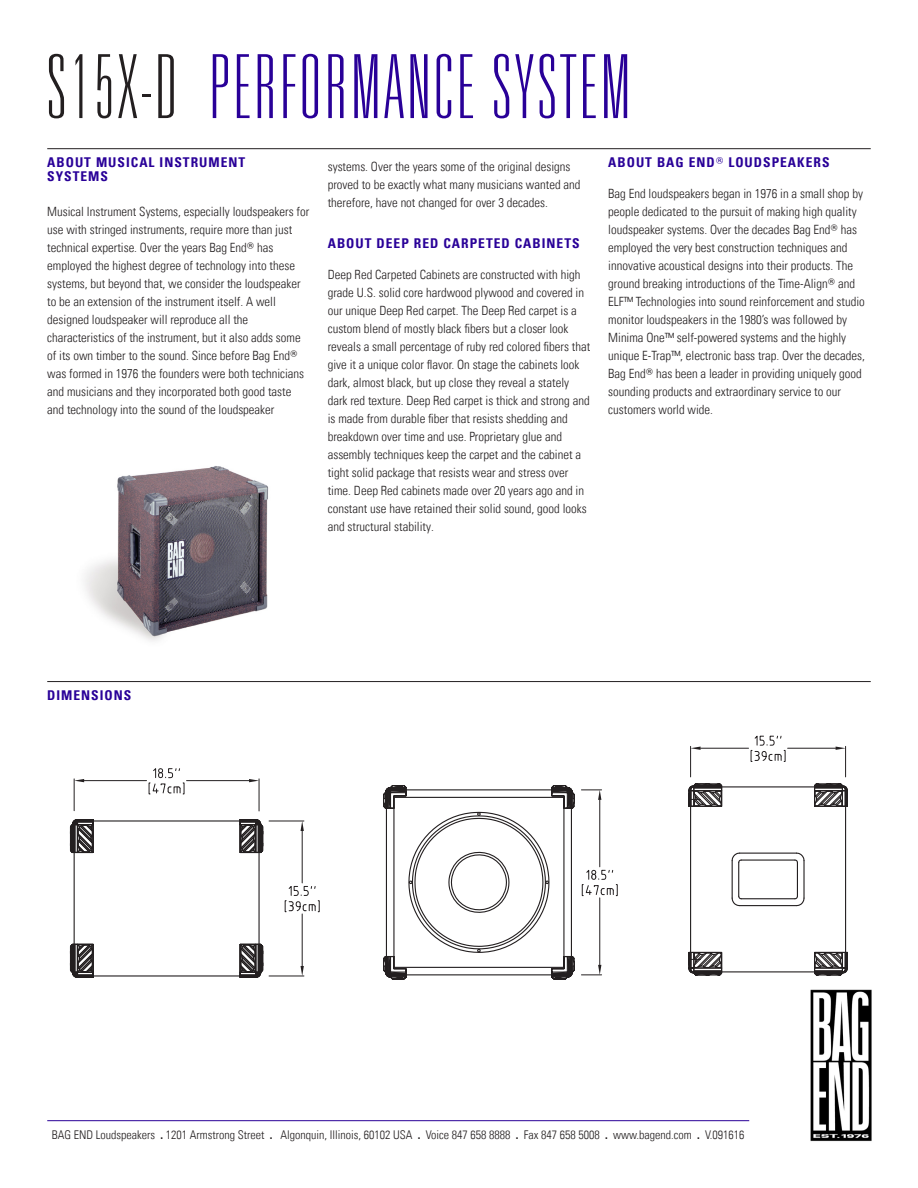
<style>
.page{position:relative;width:918px;height:1188px;background:#fff}
.page>*{position:absolute;margin:0;border:0;box-sizing:border-box;transform-origin:0 0}
.Product_Header{font:100 ultra-condensed 88.5px "Univers LT Std";letter-spacing:.05em;color:#290098}
.General_Header_No_Ru{font:13.5px/13.5px "Univers Com 67 Bold Cond";letter-spacing:.075em;color:#290098}
.Main_Header_Divider{font:13.5px "Univers Com 67 Bold Cond";letter-spacing:.075em;color:#290098}
.Description_Body_Tex{font:12.75px/18px "Univers Com 47 Light Cond";color:#231f20}
.t1{font:12px "Univers Com 47 Light Cond";color:#231f20}
.s1{color:#231f20}
.s2{font-family:"Univers Com 67 Bold Cond"}
</style>
<div class="page">
<hr style="left:47px;top:1120px;width:702px;height:1px;background:#290098">
<img style="left:810px;top:989px;width:62px;height:153px">
<hr style="left:47px;top:148px;width:824px;height:1px;background:#231f20">
<img style="left:84px;top:466px;width:185px;height:175px">
<hr style="left:691px;top:971px;width:155px;height:1px;background:#231f20">
<hr style="left:691px;top:786px;width:155px;height:1px;background:#231f20">
<hr style="left:845px;top:787px;width:1px;height:185px;background:#231f20">
<hr style="left:690px;top:787px;width:1px;height:185px;background:#231f20">
<hr style="left:74px;top:779px;width:1px;height:32px;background:#231f20">
<hr style="left:259px;top:779px;width:1px;height:32px;background:#231f20">
<hr style="left:84px;top:780px;width:63px;height:1px;background:#231f20">
<hr style="left:187px;top:780px;width:62px;height:1px;background:#231f20">
<svg style="left:74px;top:779px;width:10px;height:3px"></svg>
<svg style="left:249px;top:779px;width:10px;height:3px"></svg>
<svg style="left:149px;top:768px;width:35px;height:26px"></svg>
<hr style="left:269px;top:821px;width:35px;height:1px;background:#231f20">
<hr style="left:269px;top:976px;width:35px;height:1px;background:#231f20">
<hr style="left:302px;top:831px;width:1px;height:52px;background:#231f20">
<hr style="left:302px;top:914px;width:1px;height:52px;background:#231f20">
<svg style="left:301px;top:821px;width:3px;height:10px"></svg>
<svg style="left:301px;top:966px;width:3px;height:10px"></svg>
<svg style="left:285px;top:886px;width:34px;height:26px"></svg>
<hr style="left:690px;top:746px;width:1px;height:31px;background:#231f20">
<hr style="left:845px;top:746px;width:1px;height:31px;background:#231f20">
<hr style="left:701px;top:748px;width:48px;height:1px;background:#231f20">
<hr style="left:788px;top:748px;width:48px;height:1px;background:#231f20">
<svg style="left:691px;top:747px;width:10px;height:3px"></svg>
<svg style="left:836px;top:747px;width:10px;height:3px"></svg>
<svg style="left:751px;top:735px;width:34px;height:27px"></svg>
<hr style="left:741px;top:860px;width:54px;height:1px;background:#231f20">
<hr style="left:741px;top:898px;width:54px;height:1px;background:#231f20">
<hr style="left:740px;top:853px;width:57px;height:1px;background:#231f20">
<hr style="left:740px;top:905px;width:57px;height:1px;background:#231f20">
<hr style="left:797px;top:863px;width:1px;height:33px;background:#231f20">
<hr style="left:803px;top:861px;width:2px;height:37px;background:#231f20">
<svg style="left:794px;top:852px;width:11px;height:12px"></svg>
<svg style="left:794px;top:895px;width:11px;height:12px"></svg>
<hr style="left:738px;top:863px;width:1px;height:33px;background:#231f20">
<hr style="left:732px;top:861px;width:1px;height:37px;background:#231f20">
<svg style="left:731px;top:852px;width:12px;height:12px"></svg>
<svg style="left:731px;top:895px;width:12px;height:12px"></svg>
<svg style="left:69px;top:819px;width:195px;height:159px"></svg>
<svg style="left:359px;top:682px;width:258px;height:440px"></svg>
<svg style="left:688px;top:783px;width:36px;height:26px"></svg>
<svg style="left:812px;top:783px;width:36px;height:26px"></svg>
<svg style="left:688px;top:949px;width:36px;height:27px"></svg>
<svg style="left:812px;top:949px;width:36px;height:27px"></svg>
<hr style="left:47px;top:681px;width:824px;height:1px;background:#231f20">
<p class="Product_Header" style="left:47px;top:42px;width:585px"><span class="s1">S15X-D</span> PERFORMANCE SYSTEM</p>
<p class="General_Header_No_Ru" style="left:47px;top:156px;width:200px">ABOUT MUSICAL INSTRUMENT<br>SYSTEMS</p>
<p class="Description_Body_Tex" style="left:47px;top:203px;width:263px">Musical Instrument Systems, especially loudspeakers for use with stringed instruments, require more than just technical expertise. Over the years Bag End<sup>®</sup> has employed the highest degree of technology into these systems, but beyond that, we consider the loudspeaker to be an extension of the instrument itself. A well designed loudspeaker will reproduce all the characteristics of the instrument, but it also adds some of its own timber to the sound. Since before Bag End<sup>® </sup>was formed in 1976 the founders were both technicians and musicians and they incorporated both good taste and technology into the sound of the loudspeaker</p>
<p class="General_Header_No_Ru" style="left:608px;top:156px;width:223px">ABOUT BAG END<sup>®</sup> LOUDSPEAKERS</p>
<p class="Description_Body_Tex" style="left:608px;top:185px;width:258px">Bag End loudspeakers began in 1976 in a small shop by people dedicated to the pursuit of making high quality loudspeaker systems. Over the decades Bag End<sup>®</sup> has employed the very best construction techniques and innovative acoustical designs into their products. The ground breaking introductions of the Time-Align<sup>®</sup> and ELF™ Technologies into sound reinforcement and studio monitor loudspeakers in the 1980’s was followed by Minima One™ self-powered systems and the highly unique E-Trap™, electronic bass trap. Over the decades, Bag End<sup>®</sup> has been a leader in providing uniquely good sounding products and extraordinary service to our customers world wide.</p>
<p class="Description_Body_Tex" style="left:328px;top:158px;width:254px">systems. Over the years some of the original designs proved to be exactly what many musicians wanted and therefore, have not changed for over 3 decades.</p>
<p class="General_Header_No_Ru" style="left:328px;top:236px;width:253px">ABOUT DEEP RED CARPETED CABINETS</p>
<p class="Description_Body_Tex" style="left:328px;top:266px;width:264px">Deep Red Carpeted Cabinets are constructed with high grade U.S. solid core hardwood plywood and covered in our unique Deep Red carpet. The Deep Red carpet is a custom blend of mostly black fibers but a closer look reveals a small percentage of ruby red colored fibers that give it a unique color flavor. On stage the cabinets look dark, almost black, but up close they reveal a stately dark red texture. Deep Red carpet is thick and strong and is made from durable fiber that resists shedding and breakdown over time and use. Proprietary glue and assembly techniques keep the carpet and the cabinet a tight solid package that resists wear and stress over time. Deep Red cabinets made over 20 years ago and in constant use have retained their solid sound, good looks and structural stability.</p>
<p class="Main_Header_Divider" style="left:47px;top:687px;width:86px">DIMENSIONS</p>
<p class="t1" style="left:52px;top:1127px;width:694px">BAG END Loudspeakers <span class="s2">.</span> 1201 Armstrong Street <span class="s2">.</span> Algonquin, Illinois, 60102 USA <span class="s2">.</span> Voice 847 658 8888 <span class="s2">.</span> Fax 847 658 5008 <span class="s2">.</span> www.bagend.com <span class="s2">.</span> V.091616</p>
</div>
